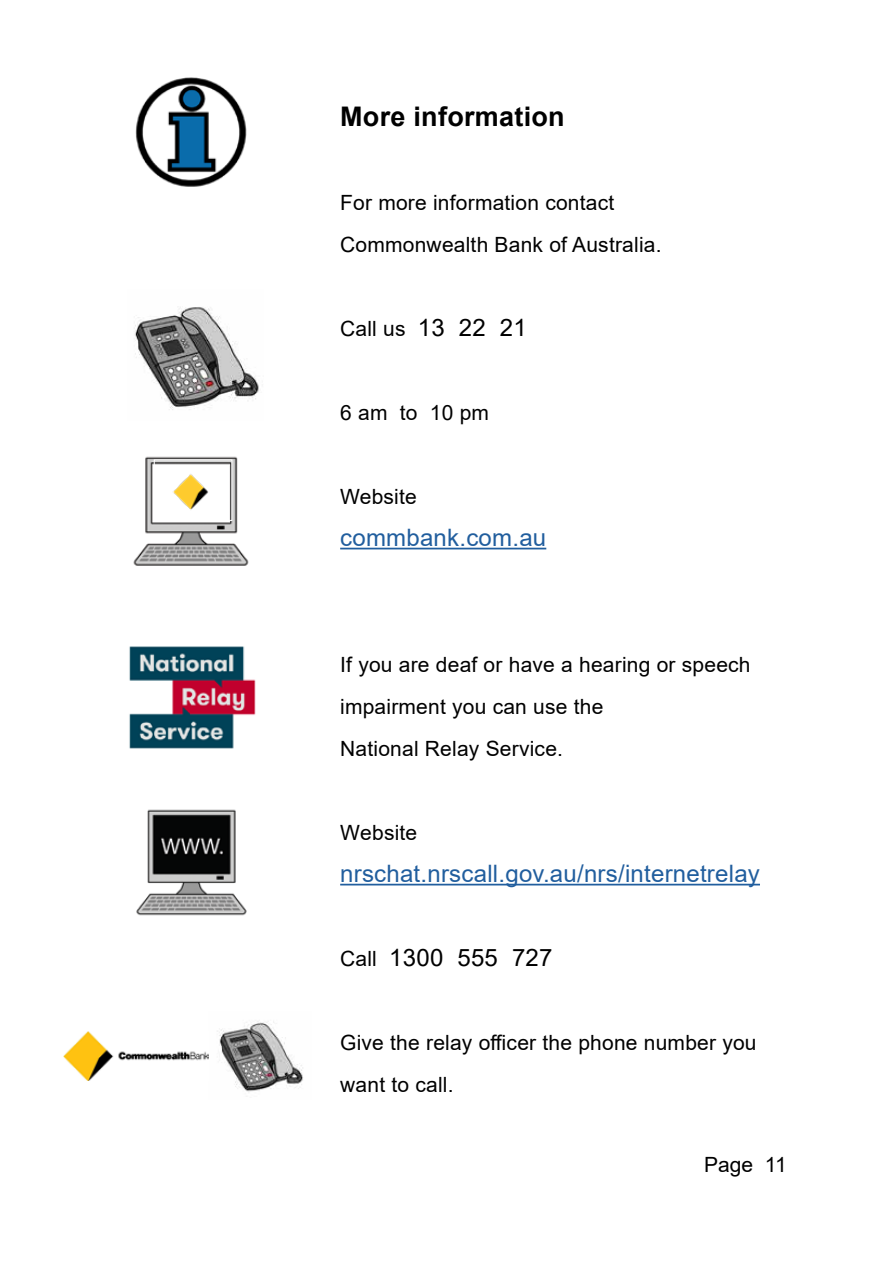
<style>
.page{position:relative;width:893px;height:1263px;background:#fff}
.page>*{position:absolute;margin:0;border:0;box-sizing:border-box;transform-origin:0 0}
.t1{font:700 27px "Arial";letter-spacing:.01em;color:#000}
.t2{font:24px "Arial";letter-spacing:.01em;color:#215e9e}
.t3{font:24px "Arial";letter-spacing:.01em;color:#000}
.t4{font:21px/42px "Arial";letter-spacing:.01em;color:#000}
.s1{font-size:24px}
.s2{font-size:21px}
</style>
<div class="page">
<hr style="left:340px;top:548px;width:206px;height:1px;background:#215e9e">
<hr style="left:340px;top:884px;width:420px;height:1px;background:#215e9e">
<img style="left:135px;top:77px;width:112px;height:110px">
<img style="left:134px;top:307px;width:125px;height:103px">
<img style="left:133px;top:456px;width:116px;height:110px">
<img style="left:156px;top:466px;width:74px;height:52px">
<div style="left:154px;top:460px;width:78px;height:60px;border:1px solid #fff"></div>
<img style="left:129px;top:646px;width:127px;height:103px">
<img style="left:136px;top:809px;width:111px;height:107px">
<img style="left:208px;top:1021px;width:95px;height:71px">
<img style="left:64px;top:1031px;width:144px;height:49px">
<h2 class="t1" style="left:340px;top:97px;width:226px">More information</h2>
<p class="t4" style="left:340px;top:181px;width:323px">For more information contact<br>Commonwealth Bank of Australia.</p>
<p class="t4" style="left:340px;top:307px;width:188px">Call us <span class="s1">13 22 21</span></p>
<p class="t4" style="left:340px;top:391px;width:150px">6 am to 10 pm</p>
<p class="t4" style="left:340px;top:475px;width:78px">Website</p>
<p class="t2" style="left:340px;top:521px;width:208px">commbank.com.au</p>
<p class="t4" style="left:340px;top:643px;width:412px">If you are deaf or have a hearing or speech impairment you can use the<br>National Relay Service.</p>
<p class="t4" style="left:340px;top:811px;width:79px">Website</p>
<p class="t2" style="left:340px;top:857px;width:421px">nrschat.nrscall.gov.au/nrs/internetrelay</p>
<p class="t3" style="left:340px;top:941px;width:214px"><span class="s2">Call</span> 1300 555 727</p>
<p class="t4" style="left:340px;top:1021px;width:418px">Give the relay officer the phone number you want to call.</p>
<p class="t4" style="left:704px;top:1143px;width:84px">Page 11</p>
</div>
